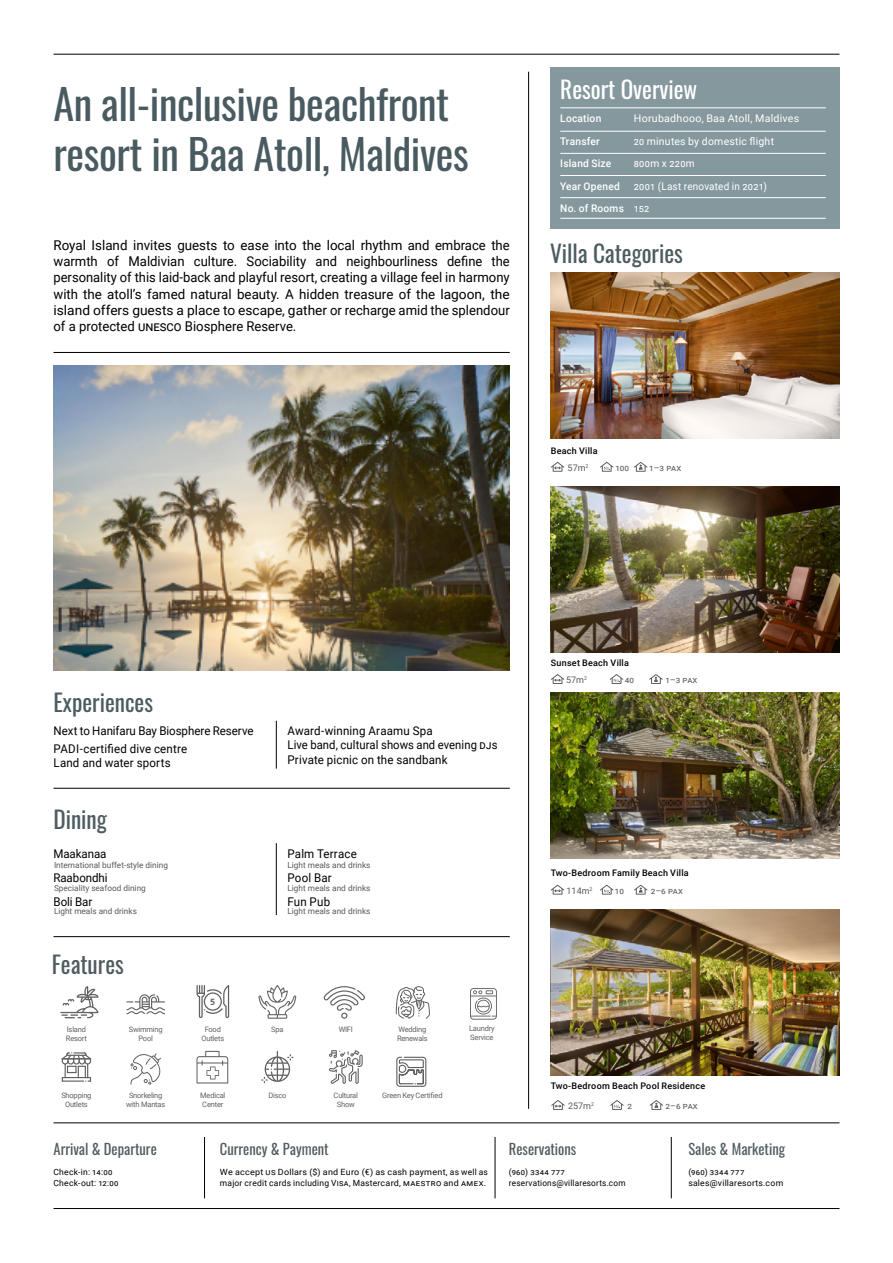
<style>
.page{position:relative;width:893px;height:1263px;background:#fff}
.page>*{position:absolute;margin:0;border:0;box-sizing:border-box;transform-origin:0 0}
.t1{font:42px/50.4px "Oswald";letter-spacing:-.01em;color:#495b61}
.t2{font:24px "Oswald";color:#4d5c61}
.t3{font:24px "Oswald";color:#fff}
.t4{font:24px "Oswald";color:#505c60}
.t5{font:15px "Oswald";color:#505c60}
.t6{font:13.5px/16.2px "Roboto";color:#000;text-align:justify}
.t7{font:12px/24px "Roboto";letter-spacing:.01em;color:#000;scale:.96 1}
.t8{font:10.5px/22.5px "Roboto";letter-spacing:.02em;color:#fff}
.t9{font:500 10.5px "Roboto";letter-spacing:.02em;color:#fff}
.t10{font:10.5px "Roboto";letter-spacing:.02em;color:#fff;scale:.95 1}
.t11{font:500 9px/16.6px "Roboto";letter-spacing:.025em;color:#000}
.t12{font:9px "Roboto";color:#59595c}
.t13{font:700 9px "Brown";color:#616161}
.t14{font:8.55px/10.2px "Roboto";letter-spacing:.025em;color:#000;scale:1.05 1}
.t15{font:8.55px/10.2px "Roboto";letter-spacing:.025em;color:#000}
.t16{font:8.25px "Roboto";color:#59595c}
.t17{font:7.5px/9px "Roboto";letter-spacing:-.025em;color:#616161;text-align:center}
.s1{font-weight:500}
.s2{font-weight:400;color:#59595c}
</style>
<div class="page">
<img style="left:54px;top:365px;width:455px;height:306px">
<hr style="left:54px;top:1208px;width:785px;height:1px;background:#000">
<hr style="left:204px;top:1137px;width:1px;height:61px;background:#000">
<img style="left:551px;top:910px;width:288px;height:165px">
<img style="left:551px;top:693px;width:288px;height:165px">
<img style="left:551px;top:487px;width:288px;height:165px">
<img style="left:551px;top:273px;width:288px;height:165px">
<hr style="left:276px;top:721px;width:1px;height:48px;background:#000">
<hr style="left:276px;top:843px;width:1px;height:72px;background:#000">
<hr style="left:54px;top:54px;width:785px;height:1px;background:#000">
<hr style="left:54px;top:1122px;width:785px;height:1px;background:#000">
<hr style="left:54px;top:352px;width:456px;height:1px;background:#000">
<hr style="left:54px;top:788px;width:456px;height:1px;background:#000">
<hr style="left:54px;top:936px;width:456px;height:1px;background:#000">
<hr style="left:528px;top:72px;width:1px;height:1037px;background:#000">
<svg style="left:551px;top:1100px;width:14px;height:10px"></svg>
<svg style="left:610px;top:1100px;width:14px;height:10px"></svg>
<svg style="left:650px;top:1100px;width:13px;height:10px"></svg>
<svg style="left:551px;top:462px;width:13px;height:10px"></svg>
<svg style="left:600px;top:462px;width:13px;height:10px"></svg>
<svg style="left:634px;top:462px;width:13px;height:10px"></svg>
<svg style="left:551px;top:674px;width:13px;height:10px"></svg>
<svg style="left:610px;top:674px;width:13px;height:10px"></svg>
<svg style="left:649px;top:674px;width:14px;height:10px"></svg>
<div style="left:550px;top:67px;width:289px;height:162px;background:#85989e"></div>
<hr style="left:560px;top:108px;width:266px;height:1px;background:#fff">
<hr style="left:560px;top:131px;width:266px;height:1px;background:#fff">
<hr style="left:560px;top:153px;width:266px;height:1px;background:#fff">
<hr style="left:560px;top:175px;width:266px;height:1px;background:#fff">
<hr style="left:560px;top:197px;width:266px;height:1px;background:#fff">
<hr style="left:560px;top:218px;width:266px;height:1px;background:#fff">
<hr style="left:671px;top:1137px;width:1px;height:61px;background:#000">
<svg style="left:62px;top:1052px;width:29px;height:30px"></svg>
<svg style="left:261px;top:1051px;width:32px;height:32px"></svg>
<svg style="left:196px;top:1051px;width:32px;height:32px"></svg>
<svg style="left:130px;top:1053px;width:31px;height:32px"></svg>
<svg style="left:329px;top:1050px;width:34px;height:34px"></svg>
<svg style="left:470px;top:988px;width:27px;height:32px"></svg>
<svg style="left:61px;top:986px;width:38px;height:32px"></svg>
<svg style="left:126px;top:994px;width:39px;height:20px"></svg>
<svg style="left:258px;top:985px;width:38px;height:34px"></svg>
<svg style="left:323px;top:986px;width:42px;height:33px"></svg>
<svg style="left:396px;top:986px;width:34px;height:33px"></svg>
<svg style="left:196px;top:985px;width:33px;height:33px"></svg>
<svg style="left:396px;top:1056px;width:31px;height:31px"></svg>
<hr style="left:495px;top:1137px;width:1px;height:61px;background:#000">
<svg style="left:551px;top:885px;width:13px;height:10px"></svg>
<svg style="left:600px;top:885px;width:13px;height:10px"></svg>
<svg style="left:634px;top:885px;width:13px;height:10px"></svg>
<h1 class="t1" style="left:54px;top:74px;width:417px">An all-inclusive beachfront resort in Baa Atoll, Maldives</h1>
<h2 class="t3" style="left:560px;top:68px;width:139px">Resort Overview</h2>
<p class="t9" style="left:560px;top:111px;width:43px">Location</p>
<p class="t8" style="left:634px;top:107px;width:167px">Horubadhooo, Baa Atoll, Maldives</p>
<p class="t9" style="left:560px;top:133px;width:41px">Transfer</p>
<p class="t10" style="left:634px;top:133px;width:149px">20 minutes by domestic flight</p>
<p class="t9" style="left:560px;top:156px;width:53px">Island Size</p>
<p class="t8" style="left:634px;top:152px;width:63px">800m x 220m</p>
<p class="t9" style="left:560px;top:178px;width:61px">Year Opened</p>
<p class="t8" style="left:560px;top:174px;width:208px;text-indent:73px">2001 (Last renovated in 2021)<br><span class="s1">No. of Rooms</span> 152</p>
<p class="t6" style="left:53px;top:237px;width:458px">Royal Island invites guests to ease into the local rhythm and embrace the warmth of Maldivian culture. Sociability and neighbourliness define the personality of this laid-back and playful resort, creating a village feel in harmony with the atoll’s famed natural beauty. A hidden treasure of the lagoon, the island offers guests a place to escape, gather or recharge amid the splendour of a protected UNESCO Biosphere Reserve.</p>
<h2 class="t2" style="left:550px;top:231px;width:134px">Villa Categories</h2>
<p class="t11" style="left:568px;top:442px;width:31px;text-indent:-17px">Beach Villa<br><span class="s2">57m</span><sup>2</sup></p>
<p class="t12" style="left:615px;top:461px;width:15px">100</p>
<p class="t12" style="left:649px;top:461px;width:34px">1–3 PAX</p>
<h2 class="t2" style="left:54px;top:681px;width:101px">Experiences</h2>
<p class="t7" style="left:54px;top:721px;width:210px;line-height:18px">Next to Hanifaru Bay Biosphere Reserve<br>PADI-certified dive centre</p>
<p class="t7" style="left:54px;top:750px;width:124px">Land and water sports</p>
<p class="t7" style="left:288px;top:723px;width:220px;line-height:14.4px">Award-winning Araamu Spa<br>Live band, cultural shows and evening DJs<br>Private picnic on the sandbank</p>
<h2 class="t2" style="left:54px;top:798px;width:55px">Dining</h2>
<p class="t7" style="left:54px;top:841px;width:58px;text-align:justify">Maakanaa Raabondhi Boli Bar</p>
<p class="t7" style="left:288px;top:841px;width:74px">Palm Terrace<br>Pool Bar<br>Fun Pub</p>
<p class="t16" style="left:54px;top:859px;width:116px">International buffet-style dining</p>
<p class="t16" style="left:287px;top:859px;width:84px">Light meals and drinks</p>
<p class="t16" style="left:54px;top:882px;width:93px">Speciality seafood dining</p>
<p class="t16" style="left:54px;top:906px;width:84px">Light meals and drinks</p>
<p class="t16" style="left:287px;top:906px;width:84px">Light meals and drinks</p>
<p class="t16" style="left:287px;top:882px;width:84px">Light meals and drinks</p>
<h2 class="t4" style="left:52px;top:942px;width:74px">Features</h2>
<p class="t13" style="left:210px;top:994px;width:7px">5</p>
<p class="t17" style="left:66px;top:1024px;width:22px;text-align:left">Island<br>Resort</p>
<p class="t17" style="left:129px;top:1024px;width:35px">Swimming<br>Pool</p>
<p class="t17" style="left:271px;top:1024px;width:14px">Spa</p>
<p class="t17" style="left:339px;top:1024px;width:16px">WIFI</p>
<p class="t17" style="left:397px;top:1024px;width:32px;text-align:left">Wedding<br>Renewals</p>
<p class="t17" style="left:201px;top:1024px;width:24px">Food<br>Outlets</p>
<p class="t17" style="left:469px;top:1024px;width:27px;text-align:left">Laundry<br>Service</p>
<p class="t11" style="left:566px;top:654px;width:64px;text-indent:-15px">Sunset Beach Villa<br><span class="s2">57m</span><sup>2</sup></p>
<p class="t12" style="left:625px;top:673px;width:11px">40</p>
<p class="t12" style="left:665px;top:673px;width:34px">1–3 PAX</p>
<p class="t11" style="left:551px;top:864px;width:139px">Two-Bedroom Family Beach Villa</p>
<p class="t12" style="left:567px;top:884px;width:27px">114m<sup>2</sup></p>
<p class="t12" style="left:615px;top:884px;width:11px">10</p>
<p class="t12" style="left:651px;top:884px;width:34px">2–6 PAX</p>
<p class="t17" style="left:61px;top:1091px;width:32px">Shopping<br>Outlets</p>
<p class="t17" style="left:200px;top:1091px;width:27px">Medical</p>
<p class="t17" style="left:268px;top:1091px;width:20px">Disco</p>
<p class="t17" style="left:126px;top:1091px;width:41px">Snorkeling with Mantas</p>
<p class="t17" style="left:334px;top:1091px;width:26px">Cultural<br>Show</p>
<p class="t17" style="left:202px;top:1100px;width:23px">Center</p>
<p class="t17" style="left:382px;top:1091px;width:62px">Green Key Certified</p>
<p class="t5" style="left:54px;top:1135px;width:105px">Arrival &amp; Departure</p>
<p class="t15" style="left:54px;top:1167px;width:67px">Check-in: 14:00<br>Check-out: 12:00</p>
<p class="t5" style="left:220px;top:1135px;width:110px">Currency &amp; Payment</p>
<p class="t14" style="left:220px;top:1167px;width:257px">We accept US Dollars ($) and Euro (€) as cash payment, as well as major credit cards including VISA, Mastercard, MAESTRO and AMEX.</p>
<p class="t11" style="left:551px;top:1077px;width:156px">Two-Bedroom Beach Pool Residence</p>
<p class="t12" style="left:568px;top:1100px;width:27px">257m<sup>2</sup></p>
<p class="t12" style="left:627px;top:1100px;width:6px">2</p>
<p class="t12" style="left:665px;top:1100px;width:34px">2–6 PAX</p>
<p class="t5" style="left:509px;top:1135px;width:69px">Reservations</p>
<p class="t15" style="left:509px;top:1167px;width:118px">(960) 3344 777 reservations@villaresorts.com</p>
<p class="t5" style="left:688px;top:1135px;width:98px">Sales &amp; Marketing</p>
<p class="t15" style="left:688px;top:1167px;width:96px">(960) 3344 777 sales@villaresorts.com</p>
</div>
